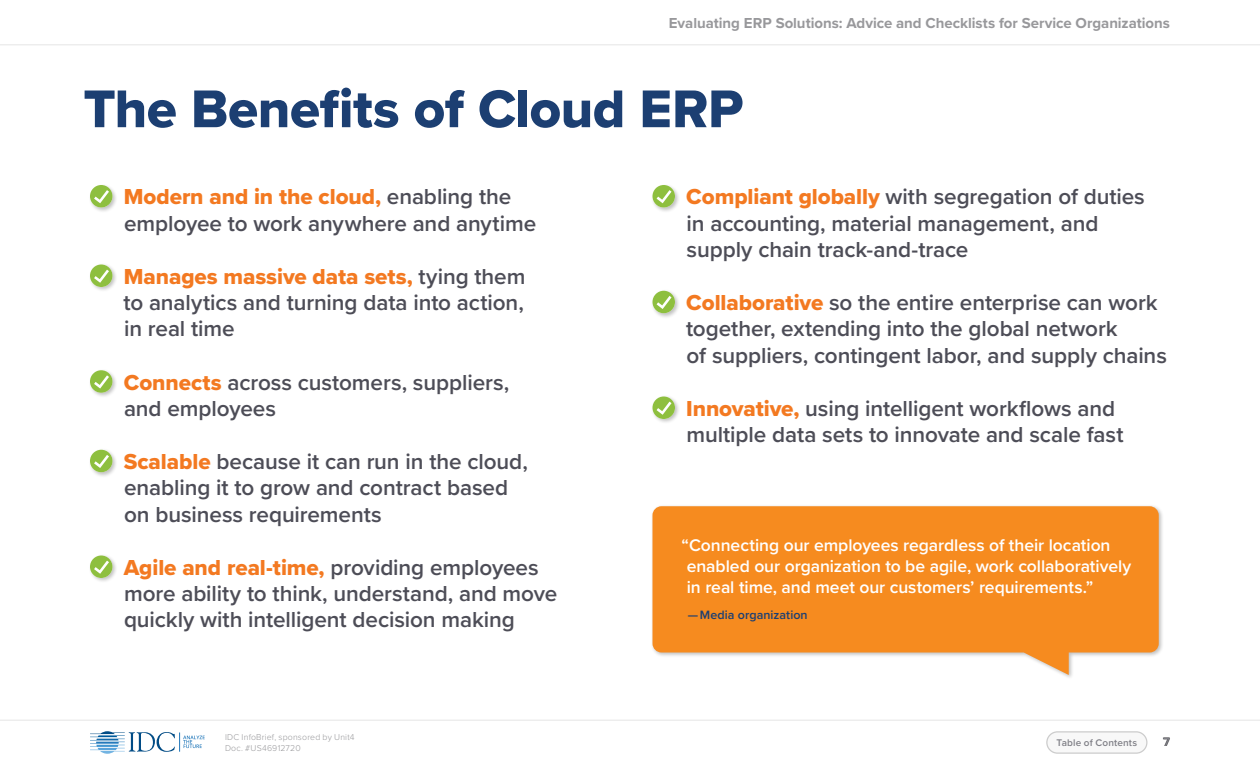
<style>
.page{position:relative;width:1260px;height:765px;background:#fff}
.page>*{position:absolute;margin:0;border:0;box-sizing:border-box;transform-origin:0 0}
.t1{font:55px "Proxima Nova Extrabld";letter-spacing:-.01em;color:#1c3f72}
.t2{font:600 22.5px/26.2px "Proxima Nova";letter-spacing:-.005em;color:#4d4d57}
.t3{font:600 17.5px/21.2px "Proxima Nova";letter-spacing:-.005em;color:#fff}
.t4{font:700 15px "Proxima Nova";color:#98989b}
.t5{font:600 12.5px "Proxima Nova";letter-spacing:.005em;color:#1c3f72}
.t6{font:700 12.5px "Proxima Nova";color:#000}
.t7{font:600 10px "Proxima Nova";letter-spacing:.015em;color:#808087}
.t8{font:300 8.75px/11.2px "Proxima Nova";letter-spacing:.02em;color:#98989b}
.s1{font-family:"Proxima Nova Extrabld";font-weight:400;color:#f37921}
</style>
<div class="page">
<svg style="left:90px;top:731px;width:115px;height:23px"></svg>
<hr style="left:0;top:45px;width:1260px;height:1px;background:#e5e5e5">
<hr style="left:0;top:720px;width:1260px;height:1px;background:#e5e5e5">
<div style="left:1047px;top:732px;width:100px;height:21px;background:#f8f8f8;border-radius:11px"></div>
<div style="left:1046px;top:731px;width:102px;height:23px;border:1px solid #ccc;border-radius:11px"></div>
<div style="left:651px;top:504px;width:514px;height:176px;background:#000;opacity:.25"></div>
<svg style="left:652px;top:506px;width:507px;height:169px;background:#f6993b"></svg>
<div style="left:88px;top:183px;width:30px;height:30px;background:#000;opacity:.25"></div>
<svg style="left:90px;top:185px;width:22px;height:23px"></svg>
<div style="left:88px;top:263px;width:30px;height:30px;background:#000;opacity:.25"></div>
<svg style="left:90px;top:265px;width:22px;height:22px"></svg>
<div style="left:88px;top:368px;width:30px;height:31px;background:#000;opacity:.25"></div>
<svg style="left:90px;top:370px;width:22px;height:23px"></svg>
<div style="left:88px;top:448px;width:30px;height:30px;background:#000;opacity:.25"></div>
<svg style="left:90px;top:450px;width:22px;height:22px"></svg>
<div style="left:88px;top:554px;width:30px;height:30px;background:#000;opacity:.25"></div>
<svg style="left:90px;top:555px;width:22px;height:23px"></svg>
<div style="left:651px;top:183px;width:30px;height:30px;background:#000;opacity:.25"></div>
<svg style="left:652px;top:185px;width:23px;height:23px"></svg>
<div style="left:651px;top:289px;width:30px;height:30px;background:#000;opacity:.25"></div>
<svg style="left:652px;top:291px;width:23px;height:22px"></svg>
<div style="left:651px;top:395px;width:30px;height:30px;background:#000;opacity:.25"></div>
<svg style="left:652px;top:397px;width:23px;height:22px"></svg>
<p class="t4" style="left:669px;top:12px;width:503px">Evaluating ERP Solutions: Advice and Checklists for Service Organizations</p>
<p class="t1" style="left:83px;top:68px;width:662px">The Benefits of Cloud ERP</p>
<p class="t2" style="left:124px;top:183px;width:414px"><span class="s1">Modern and in the cloud,</span> enabling the employee to work anywhere and anytime</p>
<p class="t2" style="left:124px;top:263px;width:403px;text-align:justify"><span class="s1">Manages massive data sets,</span> tying them to analytics and turning data into action, in real time</p>
<p class="t2" style="left:124px;top:368px;width:387px"><span class="s1">Connects</span> across customers, suppliers, and employees</p>
<p class="t2" style="left:124px;top:448px;width:406px"><span class="s1">Scalable</span> because it can run in the cloud, enabling it to grow and contract based on business requirements</p>
<p class="t2" style="left:124px;top:554px;width:435px"><span class="s1">Agile and real-time,</span> providing employees more ability to think, understand, and move quickly with intelligent decision making</p>
<p class="t2" style="left:686px;top:183px;width:460px"><span class="s1">Compliant globally</span> with segregation of duties in accounting, material management, and supply chain track-and-trace</p>
<p class="t2" style="left:686px;top:289px;width:482px"><span class="s1">Collaborative</span> so the entire enterprise can work together, extending into the global network<br>of suppliers, contingent labor, and supply chains</p>
<p class="t2" style="left:686px;top:395px;width:439px"><span class="s1">Innovative,</span> using intelligent workflows and multiple data sets to innovate and scale fast</p>
<p class="t3" style="left:682px;top:534px;width:451px">“Connecting our employees regardless of their location enabled our organization to be agile, work collaboratively in real time, and meet our customers’ requirements.”</p>
<p class="t5" style="left:688px;top:606px;width:121px">— Media organization</p>
<p class="t8" style="left:225px;top:731px;width:131px">IDC InfoBrief, sponsored by Unit4<br>Doc. #US46912720</p>
<p class="t7" style="left:1057px;top:735px;width:82px">Table of Contents</p>
<p class="t6" style="left:1163px;top:733px;width:8px">7</p>
</div>
